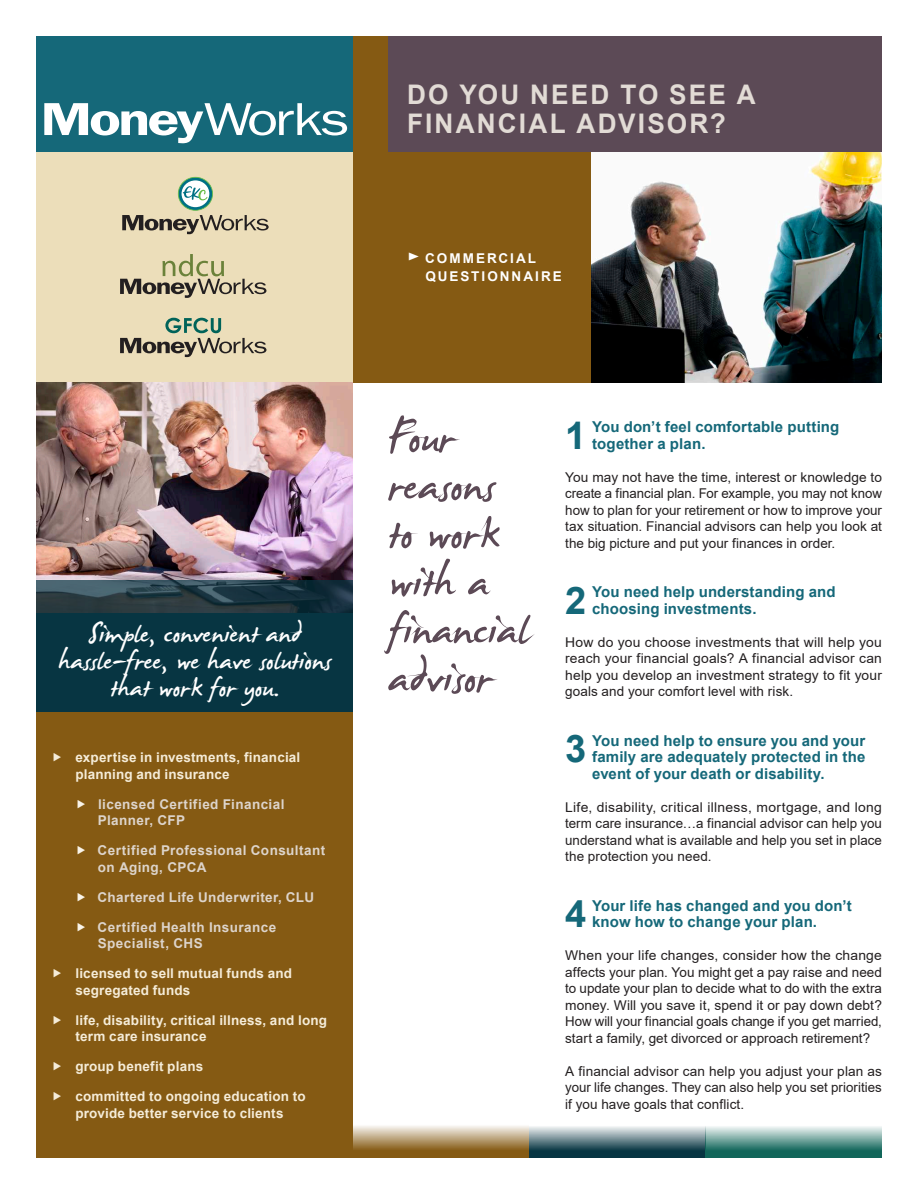
<style>
.page{position:relative;width:918px;height:1188px;background:#fff}
.page>*{position:absolute;margin:0;border:0;box-sizing:border-box;transform-origin:0 0}
.t1{font:72px "James Fajardo";color:#5c4a56}
.t2{font:43.5px "James Fajardo";color:#fff}
.t3{font:700 38.1px "Arial";color:#156879}
.t4{font:700 27px/30px "Arial";letter-spacing:.085em;color:#e2dbd5}
.t5{font:700 15px/16.5px "Arial";letter-spacing:.01em;color:#156879}
.t6{font:13.5px/16.5px "Arial";letter-spacing:.005em;color:#231f20;text-align:justify}
.t7{font:700 13.5px/16.5px "Arial";letter-spacing:.015em;color:#f5ecd8}
.t8{font:700 13.5px/16.5px "Arial";letter-spacing:.03em;color:#ddd4cb}
.t9{font:700 13.5px/18px "Arial";letter-spacing:.15em;color:#fff}
</style>
<div class="page">
<svg style="left:353px;top:1126px;width:176px;height:32px;background:#b09467"></svg>
<svg style="left:529px;top:1126px;width:177px;height:32px;background:#627f87"></svg>
<svg style="left:706px;top:1126px;width:176px;height:32px;background:#689e96"></svg>
<img style="left:590px;top:152px;width:292px;height:230px">
<img style="left:36px;top:382px;width:317px;height:198px">
<div style="left:36px;top:152px;width:317px;height:230px;background:#ecdeba"></div>
<svg style="left:122px;top:177px;width:147px;height:57px"></svg>
<svg style="left:120px;top:254px;width:146px;height:44px"></svg>
<svg style="left:120px;top:318px;width:146px;height:39px"></svg>
<div style="left:36px;top:36px;width:317px;height:116px;background:#156879"></div>
<div style="left:353px;top:36px;width:237px;height:346px;background:#855a13"></div>
<div style="left:389px;top:36px;width:493px;height:116px;background:#5c4a56"></div>
<div style="left:36px;top:614px;width:317px;height:98px;background:#073542"></div>
<svg style="left:36px;top:580px;width:317px;height:34px;background:#273e47"></svg>
<svg style="left:44px;top:103px;width:303px;height:40px"></svg>
<div style="left:36px;top:712px;width:317px;height:446px;background:#855a13"></div>
<h3 class="t4" style="left:407px;top:79px;width:350px">DO YOU NEED TO SEE A<br>FINANCIAL ADVISOR?</h3>
<p class="t9" style="left:425px;top:249px;width:138px">COMMERCIAL<br>QUESTIONNAIRE</p>
<h2 class="t2" style="left:88px;top:611px;width:215px">Simple, convenient and</h2>
<h2 class="t2" style="left:59px;top:638px;width:275px">hassle-free, we have solutions</h2>
<h2 class="t2" style="left:111px;top:665px;width:170px">that work for you.</h2>
<p class="t7" style="left:75px;top:750px;width:226px">expertise in investments, financial planning and insurance</p>
<p class="t8" style="left:98px;top:796px;width:188px">licensed Certified Financial<br>Planner, CFP</p>
<p class="t8" style="left:98px;top:843px;width:229px">Certified Professional Consultant on Aging, CPCA</p>
<p class="t8" style="left:98px;top:889px;width:218px">Chartered Life Underwriter, CLU</p>
<p class="t8" style="left:98px;top:919px;width:180px">Certified Health Insurance<br>Specialist, CHS</p>
<p class="t7" style="left:76px;top:966px;width:218px">licensed to sell mutual funds and segregated funds</p>
<p class="t7" style="left:76px;top:1012px;width:253px">life, disability, critical illness, and long term care insurance</p>
<p class="t7" style="left:75px;top:1059px;width:129px">group benefit plans</p>
<p class="t7" style="left:75px;top:1089px;width:232px">committed to ongoing education to provide better service to clients</p>
<h1 class="t1" style="left:389px;top:401px;width:68px">Four</h1>
<h1 class="t1" style="left:389px;top:449px;width:108px">reasons</h1>
<h1 class="t1" style="left:389px;top:497px;width:112px">to work</h1>
<h1 class="t1" style="left:389px;top:545px;width:102px">with a</h1>
<h1 class="t1" style="left:389px;top:593px;width:142px">financial</h1>
<h1 class="t1" style="left:389px;top:641px;width:105px">advisor</h1>
<h3 class="t3" style="left:565px;top:408px;width:23px">1</h3>
<p class="t5" style="left:592px;top:419px;width:249px">You don’t feel comfortable putting together a plan.</p>
<p class="t6" style="left:565px;top:468px;width:318px">You may not have the time, interest or knowledge to create a financial plan. For example, you may not know how to plan for your retirement or how to improve your tax situation. Financial advisors can help you look at the big picture and put your finances in order.</p>
<h3 class="t3" style="left:565px;top:573px;width:23px">2</h3>
<p class="t5" style="left:592px;top:584px;width:245px">You need help understanding and choosing investments.</p>
<p class="t6" style="left:565px;top:633px;width:318px">How do you choose investments that will help you reach your financial goals? A financial advisor can help you develop an investment strategy to fit your goals and your comfort level with risk.</p>
<h3 class="t3" style="left:565px;top:722px;width:23px">3</h3>
<p class="t5" style="left:592px;top:732px;width:275px;text-align:justify">You need help to ensure you and your family are adequately protected in the event of your death or disability.</p>
<p class="t6" style="left:565px;top:798px;width:318px">Life, disability, critical illness, mortgage, and long term care insurance…a financial advisor can help you understand what is available and help you set in place the protection you need.</p>
<h3 class="t3" style="left:565px;top:887px;width:23px">4</h3>
<p class="t5" style="left:592px;top:897px;width:261px">Your life has changed and you don’t know how to change your plan.</p>
<p class="t6" style="left:565px;top:947px;width:318px">When your life changes, consider how the change affects your plan. You might get a pay raise and need to update your plan to decide what to do with the extra money. Will you save it, spend it or pay down debt?<br>How will your financial goals change if you get married, start a family, get divorced or approach retirement?</p>
<p class="t6" style="left:565px;top:1062px;width:318px">A financial advisor can help you adjust your plan as your life changes. They can also help you set priorities if you have goals that conflict.</p>
</div>
